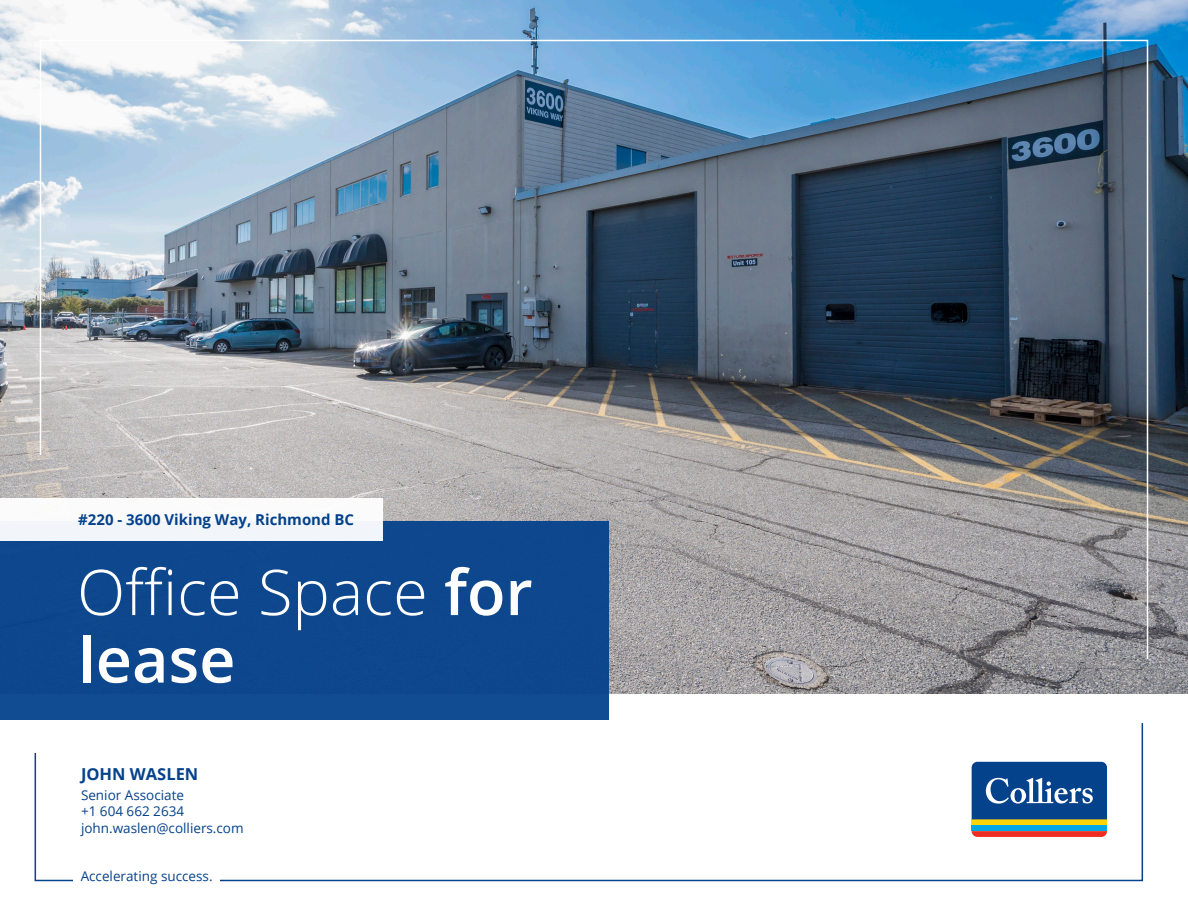
<style>
.page{position:relative;width:1188px;height:918px;background:#fff}
.page>*{position:absolute;margin:0;border:0;box-sizing:border-box;transform-origin:0 0}
.t1{font:300 63px/67.5px "Open Sans";color:#fff}
.t2{font:700 16.5px "Open Sans";color:#05428c}
.Body_Text_-_Dark_Blue_CMYK{font:700 15px "Open Sans";color:#05428c}
.Body_Text_-_Dark_Blue_CMYK-2{font:13.5px "Open Sans";color:#05428c}
.s1{font-weight:600}
</style>
<div class="page">
<img style="left:0;top:0;width:1188px;height:693px">
<svg style="left:34px;top:723px;width:1110px;height:159px"></svg>
<img style="left:39px;top:39px;width:1110px;height:622px">
<div style="left:74px;top:871px;width:146px;height:10px;background:#fff"></div>
<svg style="left:969px;top:760px;width:140px;height:79px"></svg>
<div style="left:972px;top:825px;width:135px;height:6px;background:#00a8e4"></div>
<div style="left:972px;top:819px;width:135px;height:6px;background:#fed503"></div>
<svg style="left:972px;top:831px;width:135px;height:6px"></svg>
<svg style="left:972px;top:762px;width:135px;height:57px;background:#205698"></svg>
<div style="left:0;top:522px;width:609px;height:198px;background:#0d478d"></div>
<div style="left:0;top:498px;width:383px;height:43px;background:#fff"></div>
<p class="Body_Text_-_Dark_Blue_CMYK" style="left:78px;top:509px;width:277px">#220 - 3600 Viking Way, Richmond BC</p>
<p class="t1" style="left:77px;top:557px;width:457px">Office Space <span class="s1">for lease</span></p>
<p class="t2" style="left:81px;top:762px;width:119px">JOHN WASLEN</p>
<p class="Body_Text_-_Dark_Blue_CMYK-2" style="left:81px;top:785px;width:105px">Senior Associate</p>
<p class="Body_Text_-_Dark_Blue_CMYK-2" style="left:81px;top:802px;width:105px">+1 604 662 2634</p>
<p class="Body_Text_-_Dark_Blue_CMYK-2" style="left:81px;top:818px;width:164px">john.waslen@colliers.com</p>
<p class="Body_Text_-_Dark_Blue_CMYK-2" style="left:81px;top:867px;width:133px">Accelerating success.</p>
</div>
